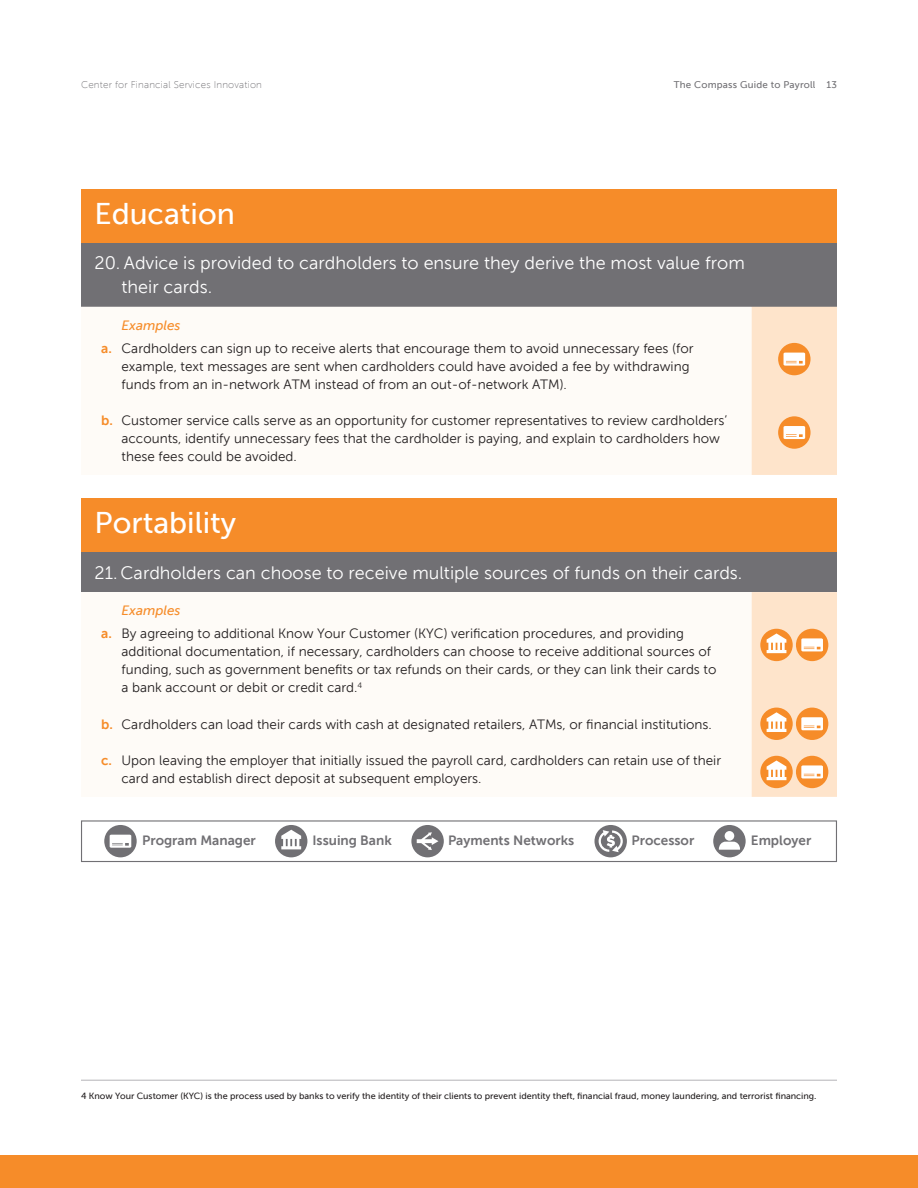
<style>
.page{position:relative;width:918px;height:1188px;background:#fff}
.page>*{position:absolute;margin:0;border:0;box-sizing:border-box;transform-origin:0 0}
.t1{font:30px "Museo Sans 500";color:#fff}
.t2{font:18px/24px "Museo Sans 300";color:#fff}
.t3{font:13.5px/18px "Museo Sans 300";color:#231f20}
.t4{font:13.5px "Museo Sans 700";color:#717074}
.t5{font:italic 13.5px "Museo Sans 500";color:#f68c29}
.t6{font:9.75px "Museo Sans 100";letter-spacing:.02em;color:#717074}
.t7{font:9.75px "Museo Sans 500";letter-spacing:.02em;color:#717074}
.t8{font:9px "Museo Sans 500";color:#231f20}
.s1{font-family:"Museo Sans 700";color:#f68c29}
</style>
<div class="page">
<div style="left:0;top:1156px;width:918px;height:32px;background:#f68c29"></div>
<div style="left:81px;top:189px;width:756px;height:54px;background:#f68c29"></div>
<div style="left:81px;top:243px;width:756px;height:64px;background:#717074"></div>
<svg style="left:752px;top:307px;width:85px;height:168px;background:#fdddc0"></svg>
<div style="left:81px;top:498px;width:756px;height:54px;background:#f68c29"></div>
<div style="left:81px;top:552px;width:756px;height:40px;background:#717074"></div>
<svg style="left:752px;top:592px;width:85px;height:205px;background:#fcd5b0"></svg>
<hr style="left:81px;top:1080px;width:756px;height:1px;background:#b4b3b7">
<div style="left:81px;top:820px;width:756px;height:42px;border:1px solid #717074"></div>
<div style="left:104px;top:825px;width:33px;height:32px;background:#717074;border-radius:50%"></div>
<svg style="left:110px;top:835px;width:21px;height:13px"></svg>
<div style="left:275px;top:825px;width:32px;height:32px;background:#717074;border-radius:50%"></div>
<svg style="left:281px;top:830px;width:20px;height:19px"></svg>
<div style="left:411px;top:825px;width:33px;height:32px;background:#717074;border-radius:50%"></div>
<svg style="left:417px;top:832px;width:21px;height:18px"></svg>
<div style="left:595px;top:825px;width:32px;height:32px;background:#717074;border-radius:50%"></div>
<svg style="left:599px;top:830px;width:24px;height:22px"></svg>
<div style="left:713px;top:825px;width:33px;height:32px;background:#717074;border-radius:50%"></div>
<div style="left:725px;top:831px;width:9px;height:10px;background:#fff;border-radius:50%"></div>
<svg style="left:719px;top:842px;width:21px;height:8px"></svg>
<p class="t6" style="left:81px;top:79px;width:183px">Center for Financial Services Innovation</p>
<p class="t7" style="left:674px;top:79px;width:165px">The Compass Guide to Payroll 13</p>
<h1 class="t1" style="left:94px;top:197px;width:142px">Education</h1>
<h2 class="t2" style="left:122px;top:251px;width:625px;text-indent:-27px">20. Advice is provided to cardholders to ensure they derive the most value from their cards.</h2>
<p class="t5" style="left:122px;top:318px;width:60px">Examples</p>
<p class="t3" style="left:122px;top:339px;width:574px;text-indent:-20px"><span class="s1">a.</span> Cardholders can sign up to receive alerts that encourage them to avoid unnecessary fees (for example, text messages are sent when cardholders could have avoided a fee by withdrawing funds from an in-network ATM instead of from an out-of-network ATM).</p>
<p class="t3" style="left:122px;top:412px;width:607px;text-indent:-20px"><span class="s1">b.</span> Customer service calls serve as an opportunity for customer representatives to review cardholders’ accounts, identify unnecessary fees that the cardholder is paying, and explain to cardholders how these fees could be avoided.</p>
<h1 class="t1" style="left:94px;top:506px;width:143px">Portability</h1>
<h2 class="t2" style="left:94px;top:561px;width:649px">21. Cardholders can choose to receive multiple sources of funds on their cards.</h2>
<p class="t5" style="left:122px;top:603px;width:60px">Examples</p>
<p class="t3" style="left:122px;top:625px;width:596px;text-indent:-20px"><span class="s1">a.</span> By agreeing to additional Know Your Customer (KYC) verification procedures, and providing additional documentation, if necessary, cardholders can choose to receive additional sources of funding, such as government benefits or tax refunds on their cards, or they can link their cards to a bank account or debit or credit card.<sup>4</sup></p>
<p class="t3" style="left:101px;top:715px;width:612px"><span class="s1">b.</span> Cardholders can load their cards with cash at designated retailers, ATMs, or financial institutions.</p>
<p class="t3" style="left:122px;top:752px;width:601px;text-indent:-20px"><span class="s1">c.</span> Upon leaving the employer that initially issued the payroll card, cardholders can retain use of their card and establish direct deposit at subsequent employers.</p>
<p class="t4" style="left:142px;top:833px;width:115px">Program Manager</p>
<p class="t4" style="left:312px;top:833px;width:81px">Issuing Bank</p>
<p class="t4" style="left:448px;top:833px;width:128px">Payments Networks</p>
<p class="t4" style="left:632px;top:833px;width:64px">Processor</p>
<p class="t4" style="left:751px;top:833px;width:62px">Employer</p>
<p class="t8" style="left:81px;top:1091px;width:737px">4 Know Your Customer (KYC) is the process used by banks to verify the identity of their clients to prevent identity theft, financial fraud, money laundering, and terrorist financing.</p>
</div>
